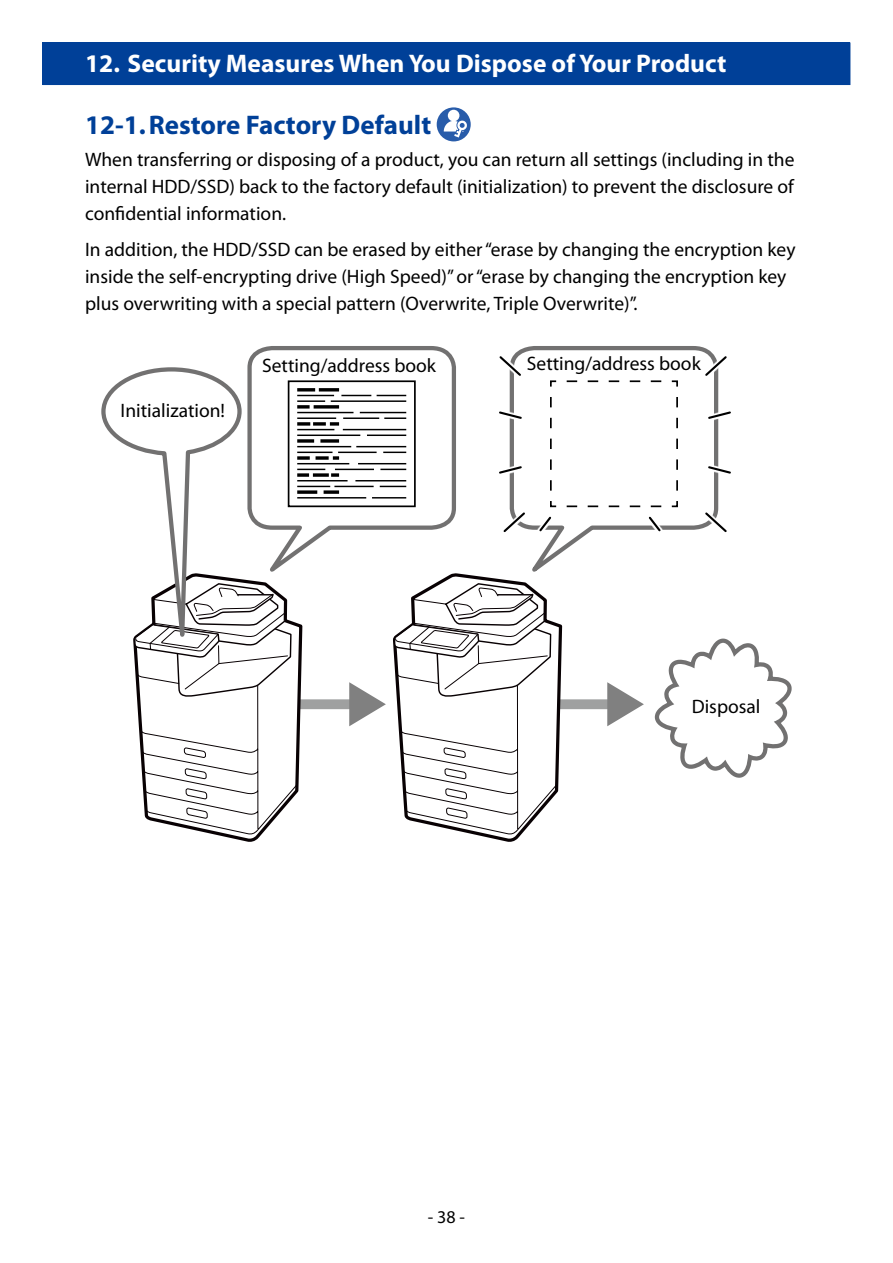
<style>
.page{position:relative;width:893px;height:1263px;background:#fff}
.page>*{position:absolute;margin:0;border:0;box-sizing:border-box;transform-origin:0 0}
.t1{font:700 27px "Myriad Pro";color:#004098}
.t2{font:700 25.5px "Myriad Pro";color:#fff}
.t3{font:19.5px/27px "Myriad Pro";color:#000;text-align:justify}
.t4{font:18px "Myriad Pro";color:#000}
</style>
<div class="page">
<div style="left:43px;top:43px;width:807px;height:42px;background:#004098"></div>
<svg style="left:437px;top:107px;width:34px;height:34px"></svg>
<div style="left:448px;top:110px;width:11px;height:11px;background:#fff;border-radius:50%"></div>
<svg style="left:444px;top:118px;width:26px;height:22px"></svg>
<div style="left:259px;top:699px;width:105px;height:10px;background:#9fa0a0"></div>
<svg style="left:349px;top:682px;width:37px;height:44px"></svg>
<div style="left:517px;top:699px;width:105px;height:10px;background:#9fa0a0"></div>
<svg style="left:607px;top:682px;width:37px;height:44px"></svg>
<svg style="left:393px;top:575px;width:167px;height:265px"></svg>
<svg style="left:655px;top:639px;width:137px;height:139px"></svg>
<svg style="left:247px;top:346px;width:211px;height:241px"></svg>
<svg style="left:508px;top:346px;width:211px;height:241px"></svg>
<div style="left:288px;top:380px;width:128px;height:127px;border:2px solid #000"></div>
<hr style="left:297px;top:497px;width:69px;height:1px;background:#000">
<hr style="left:372px;top:497px;width:34px;height:1px;background:#000">
<hr style="left:334px;top:486px;width:40px;height:1px;background:#000">
<svg style="left:380px;top:486px;width:26px;height:1px"></svg>
<hr style="left:297px;top:480px;width:51px;height:1px;background:#000">
<hr style="left:355px;top:480px;width:51px;height:1px;background:#000">
<hr style="left:335px;top:469px;width:39px;height:1px;background:#000">
<svg style="left:380px;top:469px;width:26px;height:1px"></svg>
<hr style="left:297px;top:463px;width:52px;height:1px;background:#000">
<hr style="left:358px;top:463px;width:48px;height:1px;background:#000">
<hr style="left:338px;top:452px;width:39px;height:1px;background:#000">
<svg style="left:383px;top:452px;width:23px;height:1px"></svg>
<hr style="left:297px;top:446px;width:54px;height:1px;background:#000">
<hr style="left:356px;top:446px;width:50px;height:1px;background:#000">
<hr style="left:297px;top:434px;width:63px;height:2px;background:#000">
<hr style="left:367px;top:434px;width:39px;height:2px;background:#000">
<hr style="left:343px;top:429px;width:63px;height:1px;background:#000">
<svg style="left:103px;top:369px;width:236px;height:471px"></svg>
<hr style="left:297px;top:417px;width:39px;height:2px;background:#000">
<hr style="left:343px;top:417px;width:36px;height:2px;background:#000">
<hr style="left:384px;top:417px;width:22px;height:2px;background:#000">
<hr style="left:297px;top:412px;width:56px;height:1px;background:#000">
<hr style="left:360px;top:412px;width:46px;height:1px;background:#000">
<svg style="left:297px;top:405px;width:13px;height:4px"></svg>
<svg style="left:314px;top:405px;width:25px;height:4px"></svg>
<hr style="left:297px;top:400px;width:28px;height:2px;background:#000">
<hr style="left:331px;top:400px;width:75px;height:2px;background:#000">
<hr style="left:297px;top:395px;width:37px;height:1px;background:#000">
<hr style="left:341px;top:395px;width:30px;height:1px;background:#000">
<svg style="left:377px;top:395px;width:29px;height:1px"></svg>
<hr style="left:319px;top:388px;width:20px;height:3px;background:#000">
<hr style="left:297px;top:388px;width:18px;height:3px;background:#000">
<svg style="left:550px;top:499px;width:111px;height:8px"></svg>
<svg style="left:550px;top:380px;width:8px;height:111px"></svg>
<svg style="left:567px;top:380px;width:111px;height:8px"></svg>
<svg style="left:670px;top:397px;width:8px;height:110px"></svg>
<svg style="left:508px;top:409px;width:16px;height:12px"></svg>
<svg style="left:499px;top:410px;width:24px;height:10px"></svg>
<div style="left:706px;top:464px;width:27px;height:12px;background:#fff"></div>
<svg style="left:708px;top:465px;width:23px;height:10px"></svg>
<div style="left:706px;top:409px;width:27px;height:12px;background:#fff"></div>
<svg style="left:708px;top:410px;width:23px;height:10px"></svg>
<svg style="left:508px;top:464px;width:16px;height:12px"></svg>
<svg style="left:499px;top:465px;width:24px;height:10px"></svg>
<svg style="left:537px;top:515px;width:16px;height:18px"></svg>
<svg style="left:662px;top:515px;width:1px;height:18px"></svg>
<svg style="left:647px;top:515px;width:15px;height:18px"></svg>
<svg style="left:503px;top:510px;width:24px;height:24px"></svg>
<svg style="left:703px;top:354px;width:24px;height:24px"></svg>
<svg style="left:499px;top:354px;width:24px;height:24px"></svg>
<svg style="left:703px;top:510px;width:24px;height:24px"></svg>
<h2 class="t2" style="left:85px;top:47px;width:643px">12. Security Measures When You Dispose of Your Product</h2>
<h1 class="t1" style="left:85px;top:107px;width:348px">12-1.Restore Factory Default</h1>
<p class="t3" style="left:85px;top:146px;width:711px">When transferring or disposing of a product, you can return all settings (including in the internal HDD/SSD) back to the factory default (initialization) to prevent the disclosure of confidential information.</p>
<p class="t3" style="left:85px;top:235px;width:712px;text-align:left">In addition, the HDD/SSD can be erased by either “erase by changing the encryption key inside the self-encrypting drive (High Speed)” or “erase by changing the encryption key plus overwriting with a special pattern (Overwrite, Triple Overwrite)”.</p>
<p class="t3" style="left:121px;top:396px;width:106px">Initialization!</p>
<p class="t3" style="left:262px;top:351px;width:175px">Setting/address book</p>
<p class="t3" style="left:527px;top:350px;width:175px">Setting/address book</p>
<p class="t3" style="left:692px;top:692px;width:70px">Disposal</p>
<p class="t4" style="left:428px;top:1205px;width:39px">- 38 -</p>
</div>
